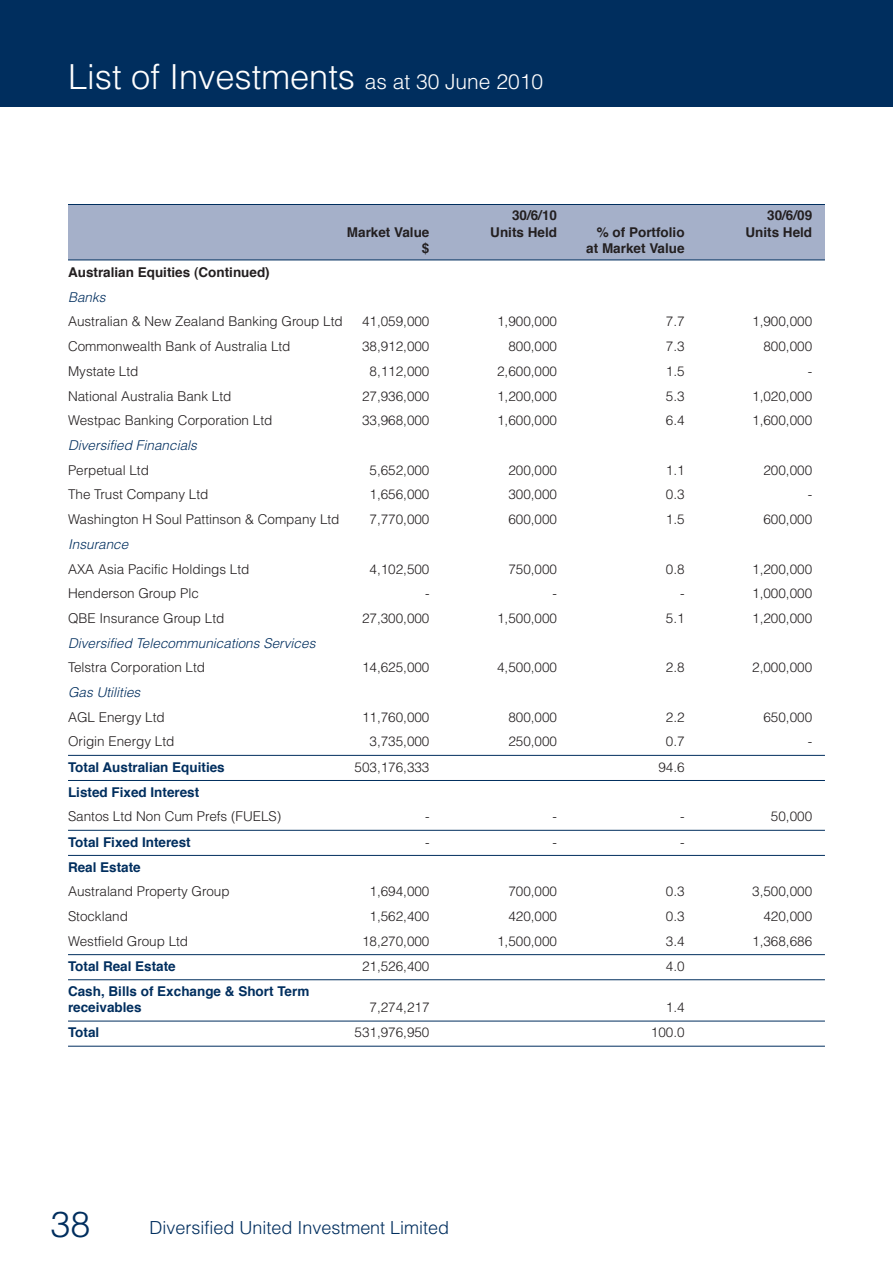
<style>
.page{position:relative;width:893px;height:1263px;background:#fff}
.page>*{position:absolute;margin:0;border:0;box-sizing:border-box;transform-origin:0 0}
.t1{font:300 36px "Helvetica";color:#002e5e}
.t2{font:300 34.5px "Helvetica";color:#fff}
.t3{font:300 18px "Helvetica";color:#002e5e}
.t4{font:300 13.5px "Helvetica";color:#231f20}
.t5{font:700 13.5px/16.2px "Helvetica";color:#002e5e}
.t6{font:700 13.5px "Helvetica";color:#231f20}
.t7{font:italic 300 13.5px "Helvetica";letter-spacing:.005em;color:#002e5e}
.s1{font-size:21px}
</style>
<div class="page">
<div style="left:68px;top:205px;width:757px;height:55px;background:#a5b0c9"></div>
<hr style="left:68px;top:260px;width:757px;height:1px;background:#002e5e">
<hr style="left:68px;top:204px;width:757px;height:1px;background:#002e5e">
<div style="left:0;top:0;width:893px;height:106px;background:#002e5e"></div>
<hr style="left:68px;top:755px;width:757px;height:1px;background:#002e5e">
<hr style="left:68px;top:780px;width:757px;height:1px;background:#002e5e">
<hr style="left:68px;top:830px;width:757px;height:1px;background:#002e5e">
<hr style="left:68px;top:855px;width:757px;height:1px;background:#002e5e">
<hr style="left:68px;top:954px;width:757px;height:1px;background:#002e5e">
<hr style="left:68px;top:979px;width:757px;height:1px;background:#002e5e">
<hr style="left:68px;top:1021px;width:757px;height:1px;background:#002e5e">
<hr style="left:68px;top:1046px;width:757px;height:1px;background:#002e5e">
<h2 class="t2" style="left:68px;top:64px;width:477px">List of Investments <span class="s1">as at 30 June 2010</span></h2>
<p class="t6" style="left:512px;top:210px;width:47px">30/6/10</p>
<p class="t6" style="left:767px;top:210px;width:47px">30/6/09</p>
<p class="t6" style="left:347px;top:226px;width:84px">Market Value</p>
<p class="t6" style="left:490px;top:226px;width:68px">Units Held</p>
<p class="t6" style="left:597px;top:226px;width:89px">% of Portfolio</p>
<p class="t6" style="left:745px;top:226px;width:68px">Units Held</p>
<p class="t6" style="left:422px;top:243px;width:9px">$</p>
<p class="t6" style="left:586px;top:243px;width:100px">at Market Value</p>
<p class="t6" style="left:68px;top:267px;width:203px">Australian Equities (Continued)</p>
<p class="t7" style="left:68px;top:292px;width:39px">Banks</p>
<p class="t4" style="left:68px;top:317px;width:276px">Australian &amp; New Zealand Banking Group Ltd</p>
<p class="t4" style="left:362px;top:317px;width:69px">41,059,000</p>
<p class="t4" style="left:497px;top:317px;width:61px">1,900,000</p>
<p class="t4" style="left:666px;top:317px;width:20px">7.7</p>
<p class="t4" style="left:752px;top:317px;width:61px">1,900,000</p>
<p class="t4" style="left:68px;top:341px;width:224px">Commonwealth Bank of Australia Ltd</p>
<p class="t4" style="left:362px;top:341px;width:69px">38,912,000</p>
<p class="t4" style="left:508px;top:341px;width:50px">800,000</p>
<p class="t4" style="left:666px;top:341px;width:20px">7.3</p>
<p class="t4" style="left:763px;top:341px;width:50px">800,000</p>
<p class="t4" style="left:68px;top:366px;width:72px">Mystate Ltd</p>
<p class="t4" style="left:370px;top:366px;width:61px">8,112,000</p>
<p class="t4" style="left:497px;top:366px;width:61px">2,600,000</p>
<p class="t4" style="left:666px;top:366px;width:20px">1.5</p>
<p class="t4" style="left:808px;top:366px;width:6px">-</p>
<p class="t4" style="left:68px;top:391px;width:165px">National Australia Bank Ltd</p>
<p class="t4" style="left:362px;top:391px;width:69px">27,936,000</p>
<p class="t4" style="left:497px;top:391px;width:61px">1,200,000</p>
<p class="t4" style="left:666px;top:391px;width:20px">5.3</p>
<p class="t4" style="left:752px;top:391px;width:61px">1,020,000</p>
<p class="t4" style="left:68px;top:416px;width:206px">Westpac Banking Corporation Ltd</p>
<p class="t4" style="left:362px;top:416px;width:69px">33,968,000</p>
<p class="t4" style="left:497px;top:416px;width:61px">1,600,000</p>
<p class="t4" style="left:666px;top:416px;width:20px">6.4</p>
<p class="t4" style="left:752px;top:416px;width:61px">1,600,000</p>
<p class="t7" style="left:68px;top:440px;width:130px">Diversified Financials</p>
<p class="t4" style="left:68px;top:465px;width:82px">Perpetual Ltd</p>
<p class="t4" style="left:370px;top:465px;width:61px">5,652,000</p>
<p class="t4" style="left:508px;top:465px;width:50px">200,000</p>
<p class="t4" style="left:666px;top:465px;width:20px">1.1</p>
<p class="t4" style="left:763px;top:465px;width:50px">200,000</p>
<p class="t4" style="left:68px;top:490px;width:142px">The Trust Company Ltd</p>
<p class="t4" style="left:370px;top:490px;width:61px">1,656,000</p>
<p class="t4" style="left:508px;top:490px;width:50px">300,000</p>
<p class="t4" style="left:666px;top:490px;width:20px">0.3</p>
<p class="t4" style="left:808px;top:490px;width:6px">-</p>
<p class="t4" style="left:68px;top:514px;width:273px">Washington H Soul Pattinson &amp; Company Ltd</p>
<p class="t4" style="left:370px;top:514px;width:61px">7,770,000</p>
<p class="t4" style="left:508px;top:514px;width:50px">600,000</p>
<p class="t4" style="left:666px;top:514px;width:20px">1.5</p>
<p class="t4" style="left:763px;top:514px;width:50px">600,000</p>
<p class="t7" style="left:68px;top:539px;width:62px">Insurance</p>
<p class="t4" style="left:68px;top:564px;width:183px">AXA Asia Pacific Holdings Ltd</p>
<p class="t4" style="left:370px;top:564px;width:61px">4,102,500</p>
<p class="t4" style="left:508px;top:564px;width:50px">750,000</p>
<p class="t4" style="left:666px;top:564px;width:20px">0.8</p>
<p class="t4" style="left:752px;top:564px;width:61px">1,200,000</p>
<p class="t4" style="left:68px;top:588px;width:132px">Henderson Group Plc</p>
<p class="t4" style="left:425px;top:588px;width:6px">-</p>
<p class="t4" style="left:553px;top:588px;width:6px">-</p>
<p class="t4" style="left:680px;top:588px;width:6px">-</p>
<p class="t4" style="left:752px;top:588px;width:61px">1,000,000</p>
<p class="t4" style="left:68px;top:613px;width:158px">QBE Insurance Group Ltd</p>
<p class="t4" style="left:362px;top:613px;width:69px">27,300,000</p>
<p class="t4" style="left:497px;top:613px;width:61px">1,500,000</p>
<p class="t4" style="left:666px;top:613px;width:20px">5.1</p>
<p class="t4" style="left:752px;top:613px;width:61px">1,200,000</p>
<p class="t7" style="left:68px;top:638px;width:249px">Diversified Telecommunications Services</p>
<p class="t4" style="left:68px;top:663px;width:139px">Telstra Corporation Ltd</p>
<p class="t4" style="left:362px;top:663px;width:69px">14,625,000</p>
<p class="t4" style="left:497px;top:663px;width:61px">4,500,000</p>
<p class="t4" style="left:666px;top:663px;width:20px">2.8</p>
<p class="t4" style="left:752px;top:663px;width:61px">2,000,000</p>
<p class="t7" style="left:68px;top:687px;width:74px">Gas Utilities</p>
<p class="t4" style="left:68px;top:712px;width:98px">AGL Energy Ltd</p>
<p class="t4" style="left:362px;top:712px;width:69px">11,760,000</p>
<p class="t4" style="left:508px;top:712px;width:50px">800,000</p>
<p class="t4" style="left:666px;top:712px;width:20px">2.2</p>
<p class="t4" style="left:763px;top:712px;width:50px">650,000</p>
<p class="t4" style="left:68px;top:737px;width:108px">Origin Energy Ltd</p>
<p class="t4" style="left:370px;top:737px;width:61px">3,735,000</p>
<p class="t4" style="left:508px;top:737px;width:50px">250,000</p>
<p class="t4" style="left:666px;top:737px;width:20px">0.7</p>
<p class="t4" style="left:808px;top:737px;width:6px">-</p>
<p class="t5" style="left:68px;top:760px;width:158px">Total Australian Equities</p>
<p class="t4" style="left:355px;top:762px;width:76px">503,176,333</p>
<p class="t4" style="left:658px;top:762px;width:28px">94.6</p>
<p class="t5" style="left:68px;top:785px;width:133px">Listed Fixed Interest</p>
<p class="t4" style="left:68px;top:812px;width:215px">Santos Ltd Non Cum Prefs (FUELS)</p>
<p class="t4" style="left:425px;top:812px;width:6px">-</p>
<p class="t4" style="left:553px;top:812px;width:6px">-</p>
<p class="t4" style="left:680px;top:812px;width:6px">-</p>
<p class="t4" style="left:771px;top:812px;width:43px">50,000</p>
<p class="t5" style="left:68px;top:835px;width:124px">Total Fixed Interest</p>
<p class="t4" style="left:425px;top:837px;width:6px">-</p>
<p class="t4" style="left:553px;top:837px;width:6px">-</p>
<p class="t4" style="left:680px;top:837px;width:6px">-</p>
<p class="t5" style="left:68px;top:860px;width:74px">Real Estate</p>
<p class="t4" style="left:68px;top:887px;width:163px">Australand Property Group</p>
<p class="t4" style="left:370px;top:887px;width:61px">1,694,000</p>
<p class="t4" style="left:508px;top:887px;width:50px">700,000</p>
<p class="t4" style="left:666px;top:887px;width:20px">0.3</p>
<p class="t4" style="left:752px;top:887px;width:61px">3,500,000</p>
<p class="t4" style="left:68px;top:911px;width:61px">Stockland</p>
<p class="t4" style="left:370px;top:911px;width:61px">1,562,400</p>
<p class="t4" style="left:508px;top:911px;width:50px">420,000</p>
<p class="t4" style="left:666px;top:911px;width:20px">0.3</p>
<p class="t4" style="left:763px;top:911px;width:50px">420,000</p>
<p class="t4" style="left:68px;top:936px;width:122px">Westfield Group Ltd</p>
<p class="t4" style="left:362px;top:936px;width:69px">18,270,000</p>
<p class="t4" style="left:497px;top:936px;width:61px">1,500,000</p>
<p class="t4" style="left:666px;top:936px;width:20px">3.4</p>
<p class="t4" style="left:752px;top:936px;width:61px">1,368,686</p>
<p class="t5" style="left:68px;top:959px;width:109px">Total Real Estate</p>
<p class="t4" style="left:362px;top:961px;width:69px">21,526,400</p>
<p class="t4" style="left:666px;top:961px;width:20px">4.0</p>
<p class="t5" style="left:68px;top:984px;width:243px">Cash, Bills of Exchange &amp; Short Term receivables</p>
<p class="t4" style="left:370px;top:1002px;width:61px">7,274,217</p>
<p class="t4" style="left:666px;top:1002px;width:20px">1.4</p>
<p class="t5" style="left:68px;top:1025px;width:33px">Total</p>
<p class="t4" style="left:355px;top:1027px;width:76px">531,976,950</p>
<p class="t4" style="left:651px;top:1027px;width:35px">100.0</p>
<h1 class="t1" style="left:50px;top:1211px;width:41px">38</h1>
<h3 class="t3" style="left:150px;top:1221px;width:301px">Diversified United Investment Limited</h3>
</div>
